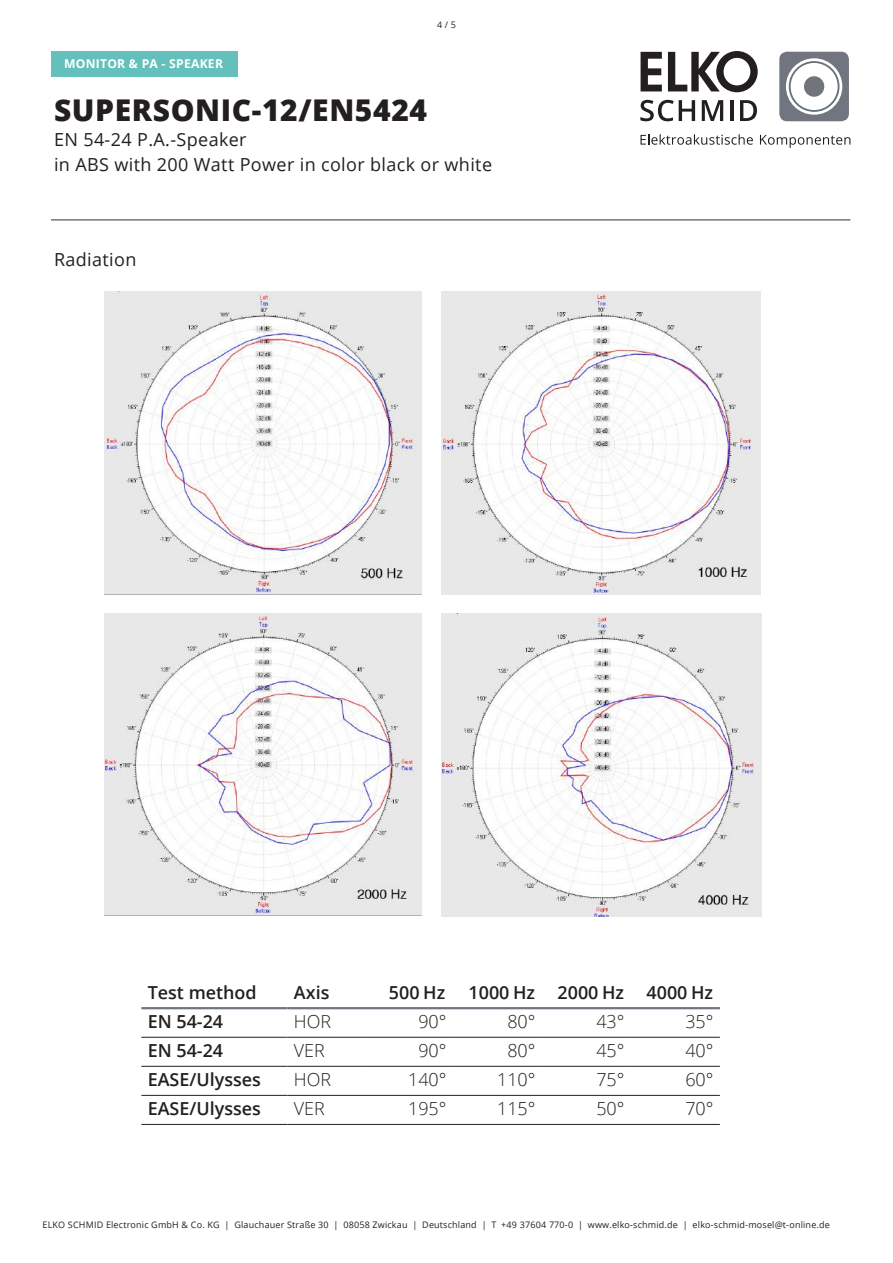
<style>
.page{position:relative;width:893px;height:1263px;background:#fff}
.page>*{position:absolute;margin:0;border:0;box-sizing:border-box;transform-origin:0 0}
.t1{font:800 30px "Open Sans";letter-spacing:.02em;color:#241f1f}
.t2{font:600 18px "Open Sans";color:#241f1f}
.t3{font:18px/24.6px "Open Sans";letter-spacing:.02em;color:#241f1f}
.t4{font:300 18px "Open Sans";color:#241f1f}
.t5{font:700 12.15px "Open Sans";letter-spacing:.02em;color:#fff}
.t6{font:9px "Open Sans";letter-spacing:.02em;color:#241f1f}
</style>
<div class="page">
<svg style="left:641px;top:51px;width:117px;height:41px"></svg>
<svg style="left:779px;top:52px;width:70px;height:69px"></svg>
<div style="left:804px;top:76px;width:20px;height:21px;background:#71757b;border-radius:50%"></div>
<svg style="left:640px;top:134px;width:113px;height:11px"></svg>
<svg style="left:760px;top:135px;width:90px;height:13px"></svg>
<svg style="left:640px;top:100px;width:55px;height:21px"></svg>
<svg style="left:702px;top:100px;width:21px;height:21px"></svg>
<hr style="left:730px;top:100px;width:3px;height:21px;background:#241f1f">
<svg style="left:740px;top:100px;width:17px;height:21px"></svg>
<hr style="left:51px;top:219px;width:799px;height:2px;background:#71757f">
<hr style="left:141px;top:1007px;width:147px;height:2px;background:#71757f">
<hr style="left:288px;top:1007px;width:76px;height:2px;background:#71757f">
<hr style="left:364px;top:1007px;width:89px;height:2px;background:#71757f">
<hr style="left:453px;top:1007px;width:89px;height:2px;background:#71757f">
<hr style="left:542px;top:1007px;width:89px;height:2px;background:#71757f">
<hr style="left:631px;top:1007px;width:89px;height:2px;background:#71757f">
<hr style="left:141px;top:1037px;width:147px;height:1px;background:#241f1f">
<hr style="left:288px;top:1037px;width:76px;height:1px;background:#241f1f">
<hr style="left:364px;top:1037px;width:89px;height:1px;background:#241f1f">
<hr style="left:453px;top:1037px;width:89px;height:1px;background:#241f1f">
<hr style="left:542px;top:1037px;width:89px;height:1px;background:#241f1f">
<hr style="left:631px;top:1037px;width:89px;height:1px;background:#241f1f">
<hr style="left:141px;top:1066px;width:147px;height:1px;background:#241f1f">
<hr style="left:288px;top:1066px;width:76px;height:1px;background:#241f1f">
<hr style="left:364px;top:1066px;width:89px;height:1px;background:#241f1f">
<hr style="left:453px;top:1066px;width:89px;height:1px;background:#241f1f">
<hr style="left:542px;top:1066px;width:89px;height:1px;background:#241f1f">
<hr style="left:631px;top:1066px;width:89px;height:1px;background:#241f1f">
<hr style="left:141px;top:1095px;width:147px;height:1px;background:#241f1f">
<hr style="left:288px;top:1095px;width:76px;height:1px;background:#241f1f">
<hr style="left:364px;top:1095px;width:89px;height:1px;background:#241f1f">
<hr style="left:453px;top:1095px;width:89px;height:1px;background:#241f1f">
<hr style="left:542px;top:1095px;width:89px;height:1px;background:#241f1f">
<hr style="left:631px;top:1095px;width:89px;height:1px;background:#241f1f">
<hr style="left:141px;top:1124px;width:147px;height:1px;background:#241f1f">
<hr style="left:288px;top:1124px;width:76px;height:1px;background:#241f1f">
<hr style="left:364px;top:1124px;width:89px;height:1px;background:#241f1f">
<hr style="left:453px;top:1124px;width:89px;height:1px;background:#241f1f">
<hr style="left:542px;top:1124px;width:89px;height:1px;background:#241f1f">
<hr style="left:631px;top:1124px;width:89px;height:1px;background:#241f1f">
<img style="left:442px;top:292px;width:318px;height:302px">
<img style="left:105px;top:613px;width:317px;height:302px">
<img style="left:442px;top:613px;width:320px;height:304px">
<img style="left:105px;top:292px;width:317px;height:302px">
<div style="left:51px;top:51px;width:186px;height:26px;background:#63c0bd"></div>
<p class="t6" style="left:437px;top:19px;width:20px">4 / 5</p>
<h3 class="t5" style="left:64px;top:55px;width:160px">MONITOR &amp; PA - SPEAKER</h3>
<h1 class="t1" style="left:54px;top:88px;width:375px">SUPERSONIC-12/EN5424</h1>
<h2 class="t3" style="left:54px;top:127px;width:440px">EN 54-24 P.A.-Speaker<br>in ABS with 200 Watt Power in color black or white</h2>
<h2 class="t3" style="left:54px;top:246px;width:84px">Radiation</h2>
<h2 class="t2" style="left:148px;top:980px;width:111px">Test method</h2>
<h2 class="t2" style="left:294px;top:980px;width:37px">Axis</h2>
<h2 class="t2" style="left:389px;top:980px;width:58px">500 Hz</h2>
<h2 class="t2" style="left:469px;top:980px;width:246px">1000 Hz 2000 Hz 4000 Hz</h2>
<h2 class="t2" style="left:148px;top:1009px;width:77px">EN 54-24</h2>
<h2 class="t4" style="left:294px;top:1009px;width:39px">HOR</h2>
<h2 class="t4" style="left:418px;top:1009px;width:30px">90°</h2>
<h2 class="t4" style="left:507px;top:1009px;width:30px">80°</h2>
<h2 class="t4" style="left:596px;top:1009px;width:30px">43°</h2>
<h2 class="t4" style="left:685px;top:1009px;width:30px">35°</h2>
<h2 class="t2" style="left:148px;top:1038px;width:77px">EN 54-24</h2>
<h2 class="t4" style="left:294px;top:1038px;width:32px">VER</h2>
<h2 class="t4" style="left:418px;top:1038px;width:30px">90°</h2>
<h2 class="t4" style="left:507px;top:1038px;width:30px">80°</h2>
<h2 class="t4" style="left:596px;top:1038px;width:30px">45°</h2>
<h2 class="t4" style="left:685px;top:1038px;width:30px">40°</h2>
<h2 class="t2" style="left:148px;top:1067px;width:115px">EASE/Ulysses</h2>
<h2 class="t4" style="left:294px;top:1067px;width:39px">HOR</h2>
<h2 class="t4" style="left:408px;top:1067px;width:40px">140°</h2>
<h2 class="t4" style="left:497px;top:1067px;width:40px">110°</h2>
<h2 class="t4" style="left:596px;top:1067px;width:30px">75°</h2>
<h2 class="t4" style="left:685px;top:1067px;width:30px">60°</h2>
<h2 class="t2" style="left:148px;top:1096px;width:115px">EASE/Ulysses</h2>
<h2 class="t4" style="left:294px;top:1096px;width:32px">VER</h2>
<h2 class="t4" style="left:408px;top:1096px;width:40px">195°</h2>
<h2 class="t4" style="left:497px;top:1096px;width:40px">115°</h2>
<h2 class="t4" style="left:596px;top:1096px;width:30px">50°</h2>
<h2 class="t4" style="left:685px;top:1096px;width:30px">70°</h2>
<p class="t6" style="left:42px;top:1219px;width:789px">ELKO SCHMID Electronic GmbH &amp; Co. KG | Glauchauer Straße 30 | 08058 Zwickau | Deutschland | T +49 37604 770-0 | www.elko-schmid.de | elko-schmid-mosel@t-online.de</p>
</div>
